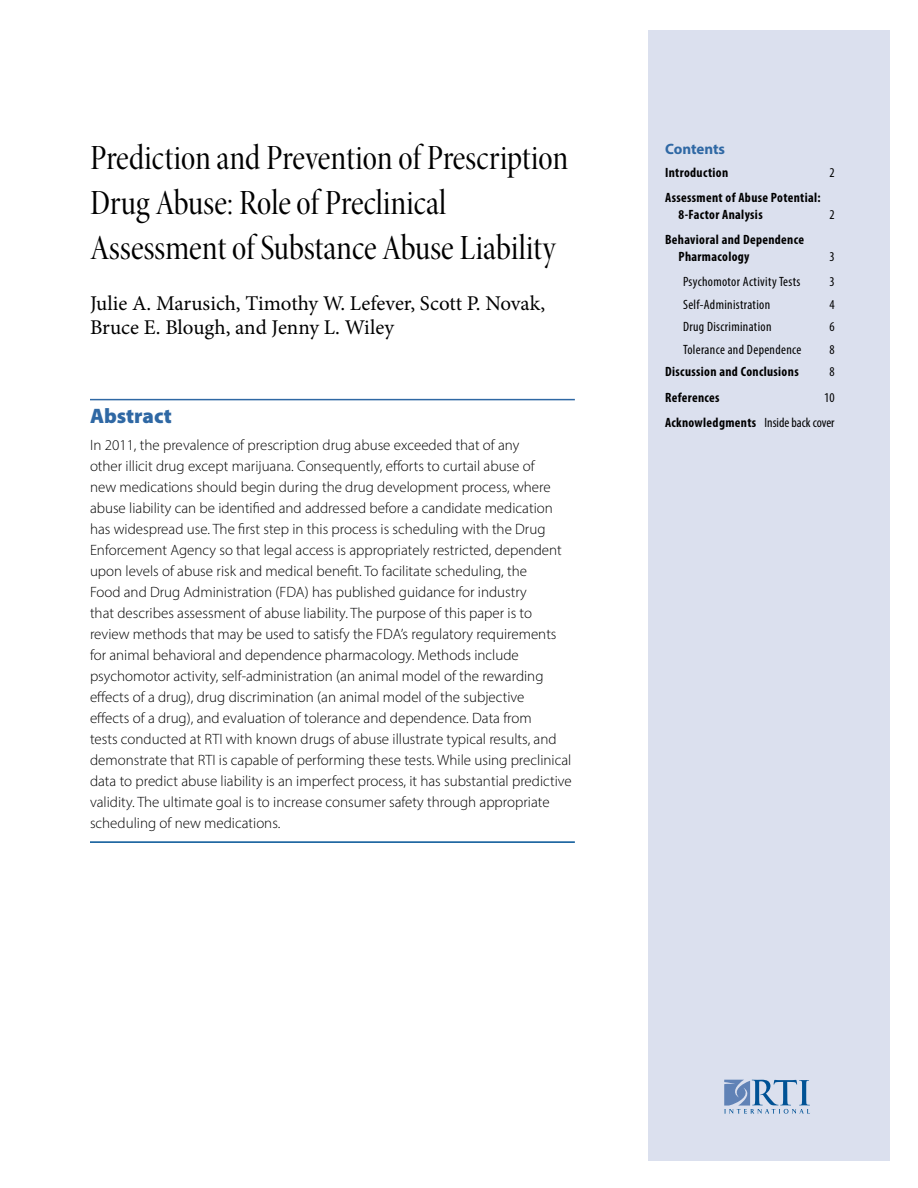
<style>
.page{position:relative;width:918px;height:1188px;background:#fff}
.page>*{position:absolute;margin:0;border:0;box-sizing:border-box;transform-origin:0 0}
.t1{font:36px/45px "Minion Pro Cn Disp";color:#000}
.t2{font:21px/24px "Minion Pro";color:#000}
.t3{font:900 21px "Myriad Pro";color:#2f68a4}
.t4{font:300 15px/21px "Myriad Pro";color:#000}
.t5{font:700 15px "Myriad Pro";letter-spacing:-.005em;color:#2f68a4}
.t6{font:700 condensed 13.5px/16.5px "Myriad Pro";letter-spacing:.025em;color:#000}
.t7{font:condensed 13.5px/25.5px "Myriad Pro";letter-spacing:.025em;color:#000;text-align:right}
.s1{font-weight:700}
</style>
<div class="page">
<div style="left:648px;top:30px;width:241px;height:1131px;background:#dbe0ee"></div>
<hr style="left:90px;top:399px;width:485px;height:1px;background:#2f68a4">
<hr style="left:90px;top:841px;width:485px;height:2px;background:#005295">
<svg style="left:724px;top:1080px;width:86px;height:34px"></svg>
<h1 class="t1" style="left:90px;top:136px;width:480px">Prediction and Prevention of Prescription<br>Drug Abuse: Role of Preclinical<br>Assessment of Substance Abuse Liability</h1>
<h2 class="t2" style="left:90px;top:292px;width:457px">Julie A. Marusich, Timothy W. Lefever, Scott P. Novak,<br>Bruce E. Blough, and Jenny L. Wiley</h2>
<p class="t3" style="left:90px;top:402px;width:83px">Abstract</p>
<p class="t4" style="left:90px;top:434px;width:483px">In 2011, the prevalence of prescription drug abuse exceeded that of any<br>other illicit drug except marijuana. Consequently, efforts to curtail abuse of<br>new medications should begin during the drug development process, where abuse liability can be identified and addressed before a candidate medication has widespread use. The first step in this process is scheduling with the Drug Enforcement Agency so that legal access is appropriately restricted, dependent upon levels of abuse risk and medical benefit. To facilitate scheduling, the<br>Food and Drug Administration (FDA) has published guidance for industry<br>that describes assessment of abuse liability. The purpose of this paper is to review methods that may be used to satisfy the FDA’s regulatory requirements for animal behavioral and dependence pharmacology. Methods include psychomotor activity, self-administration (an animal model of the rewarding effects of a drug), drug discrimination (an animal model of the subjective<br>effects of a drug), and evaluation of tolerance and dependence. Data from<br>tests conducted at RTI with known drugs of abuse illustrate typical results, and demonstrate that RTI is capable of performing these tests. While using preclinical data to predict abuse liability is an imperfect process, it has substantial predictive validity. The ultimate goal is to increase consumer safety through appropriate scheduling of new medications.</p>
<p class="t5" style="left:665px;top:140px;width:62px">Contents</p>
<p class="t6" style="left:665px;top:164px;width:65px">Introduction</p>
<p class="t7" style="left:829px;top:160px;width:7px">2</p>
<p class="t6" style="left:679px;top:189px;width:144px;text-indent:-14px">Assessment of Abuse Potential:<br>8-Factor Analysis</p>
<p class="t7" style="left:829px;top:202px;width:7px">2</p>
<p class="t6" style="left:679px;top:231px;width:127px;text-indent:-14px">Behavioral and Dependence<br>Pharmacology</p>
<p class="t7" style="left:829px;top:244px;width:7px">3</p>
<p class="t7" style="left:683px;top:269px;width:119px">Psychomotor Activity Tests</p>
<p class="t7" style="left:829px;top:269px;width:7px">3</p>
<p class="t7" style="left:683px;top:292px;width:89px">Self-Administration</p>
<p class="t7" style="left:829px;top:292px;width:7px">4</p>
<p class="t7" style="left:683px;top:314px;width:90px">Drug Discrimination</p>
<p class="t7" style="left:829px;top:314px;width:7px">6</p>
<p class="t7" style="left:683px;top:337px;width:120px">Tolerance and Dependence</p>
<p class="t7" style="left:829px;top:337px;width:7px">8</p>
<p class="t6" style="left:665px;top:363px;width:135px">Discussion and Conclusions</p>
<p class="t7" style="left:829px;top:359px;width:7px">8</p>
<p class="t6" style="left:665px;top:389px;width:56px">References</p>
<p class="t7" style="left:665px;top:385px;width:171px">10<br><span class="s1">Acknowledgments</span> Inside back cover</p>
</div>
